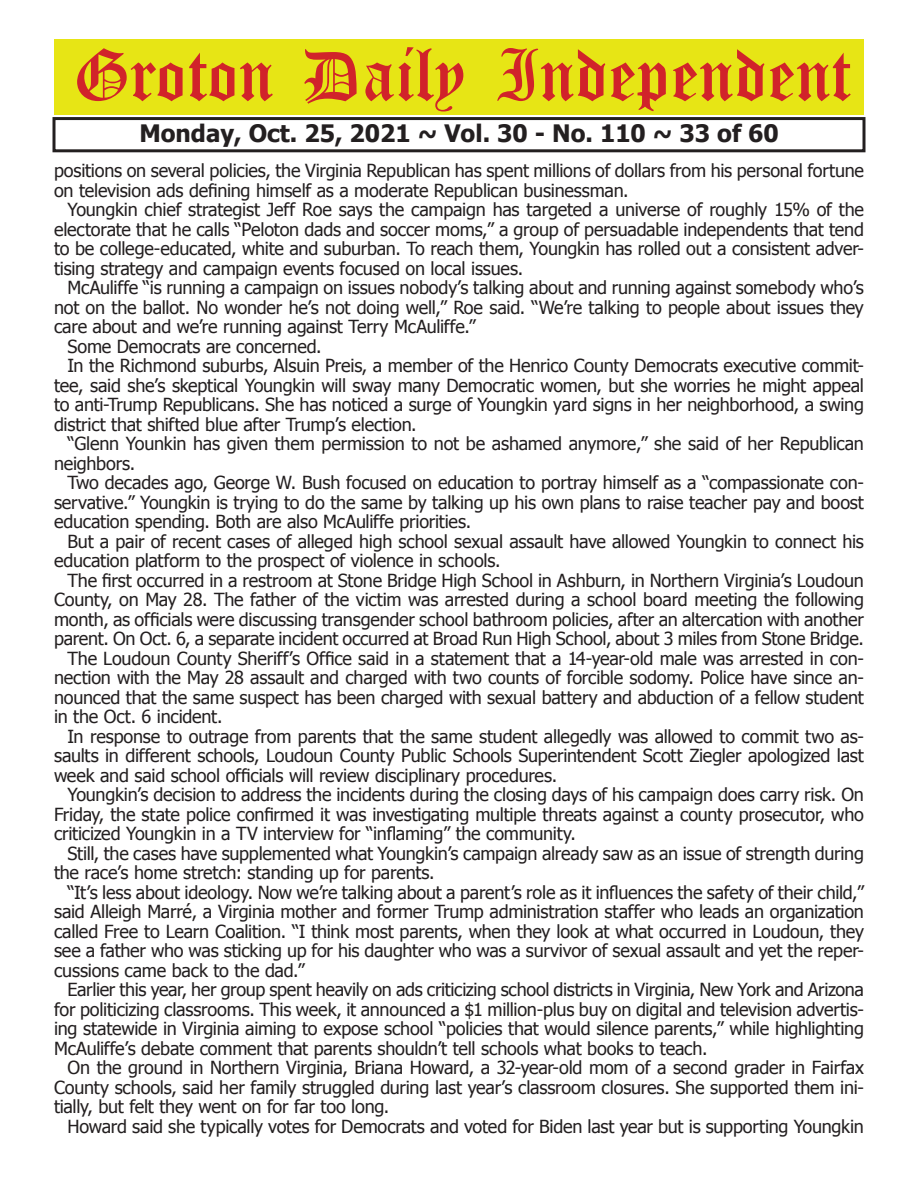
<style>
.page{position:relative;width:918px;height:1188px;background:#fff}
.page>*{position:absolute;margin:0;border:0;box-sizing:border-box;transform-origin:0 0}
.t1{font:54px "Old English Five";color:#d1232a}
.t2{font:700 24px "Tahoma";color:#231f20}
.t3{font:18px/19.5px "Tahoma";letter-spacing:-.01em;color:#231f20}
</style>
<div class="page">
<div style="left:52px;top:117px;width:814px;height:35px;border:3px solid #231f20"></div>
<div style="left:54px;top:40px;width:810px;height:75px;background:#e7e515"></div>
<h1 class="t1" style="left:73px;top:50px;width:779px">Groton Daily Independent</h1>
<h2 class="t2" style="left:139px;top:116px;width:641px">Monday, Oct. 25, 2021 ~ Vol. 30 - No. 110 ~ 33 of 60</h2>
<p class="t3" style="left:54px;top:160px;width:811px">positions on several policies, the Virginia Republican has spent millions of dollars from his personal fortune on television ads defining himself as a moderate Republican businessman.</p>
<p class="t3" style="left:54px;top:199px;width:812px;text-align:justify;text-indent:14px">Youngkin chief strategist Jeff Roe says the campaign has targeted a universe of roughly 15% of the electorate that he calls “Peloton dads and soccer moms,” a group of persuadable independents that tend to be college-educated, white and suburban. To reach them, Youngkin has rolled out a consistent adver&shy;tising strategy and campaign events focused on local issues.</p>
<p class="t3" style="left:68px;top:277px;width:798px">McAuliffe “is running a campaign on issues nobody’s talking about and running against somebody who’s</p>
<p class="t3" style="left:54px;top:297px;width:811px">not on the ballot. No wonder he’s not doing well,” Roe said. “We’re talking to people about issues they</p>
<p class="t3" style="left:54px;top:316px;width:423px">care about and we’re running against Terry McAuliffe.”</p>
<p class="t3" style="left:68px;top:336px;width:256px">Some Democrats are concerned.</p>
<p class="t3" style="left:68px;top:355px;width:798px">In the Richmond suburbs, Alsuin Preis, a member of the Henrico County Democrats executive commit-</p>
<p class="t3" style="left:54px;top:375px;width:811px">tee, said she’s skeptical Youngkin will sway many Democratic women, but she worries he might appeal</p>
<p class="t3" style="left:54px;top:394px;width:812px">to anti-Trump Republicans. She has noticed a surge of Youngkin yard signs in her neighborhood, a swing</p>
<p class="t3" style="left:54px;top:414px;width:364px">district that shifted blue after Trump’s election.</p>
<p class="t3" style="left:68px;top:433px;width:798px">“Glenn Younkin has given them permission to not be ashamed anymore,” she said of her Republican</p>
<p class="t3" style="left:54px;top:453px;width:83px">neighbors.</p>
<p class="t3" style="left:68px;top:472px;width:798px">Two decades ago, George W. Bush focused on education to portray himself as a “compassionate con-</p>
<p class="t3" style="left:54px;top:492px;width:811px">servative.” Youngkin is trying to do the same by talking up his own plans to raise teacher pay and boost</p>
<p class="t3" style="left:54px;top:511px;width:419px">education spending. Both are also McAuliffe priorities.</p>
<p class="t3" style="left:68px;top:531px;width:798px">But a pair of recent cases of alleged high school sexual assault have allowed Youngkin to connect his</p>
<p class="t3" style="left:54px;top:550px;width:448px">education platform to the prospect of violence in schools.</p>
<p class="t3" style="left:68px;top:570px;width:798px">The first occurred in a restroom at Stone Bridge High School in Ashburn, in Northern Virginia’s Loudoun</p>
<p class="t3" style="left:54px;top:589px;width:812px">County, on May 28. The father of the victim was arrested during a school board meeting the following</p>
<p class="t3" style="left:54px;top:609px;width:811px">month, as officials were discussing transgender school bathroom policies, after an altercation with another</p>
<p class="t3" style="left:54px;top:628px;width:812px">parent. On Oct. 6, a separate incident occurred at Broad Run High School, about 3 miles from Stone Bridge.</p>
<p class="t3" style="left:68px;top:648px;width:798px">The Loudoun County Sheriff’s Office said in a statement that a 14-year-old male was arrested in con-</p>
<p class="t3" style="left:54px;top:667px;width:812px">nection with the May 28 assault and charged with two counts of forcible sodomy. Police have since an-</p>
<p class="t3" style="left:54px;top:687px;width:811px">nounced that the same suspect has been charged with sexual battery and abduction of a fellow student</p>
<p class="t3" style="left:54px;top:706px;width:170px">in the Oct. 6 incident.</p>
<p class="t3" style="left:68px;top:726px;width:798px">In response to outrage from parents that the same student allegedly was allowed to commit two as-</p>
<p class="t3" style="left:54px;top:745px;width:811px">saults in different schools, Loudoun County Public Schools Superintendent Scott Ziegler apologized last</p>
<p class="t3" style="left:54px;top:765px;width:505px">week and said school officials will review disciplinary procedures.</p>
<p class="t3" style="left:68px;top:784px;width:798px">Youngkin’s decision to address the incidents during the closing days of his campaign does carry risk. On</p>
<p class="t3" style="left:54px;top:804px;width:811px">Friday, the state police confirmed it was investigating multiple threats against a county prosecutor, who</p>
<p class="t3" style="left:54px;top:823px;width:523px">criticized Youngkin in a TV interview for “inflaming” the community.</p>
<p class="t3" style="left:68px;top:843px;width:798px">Still, the cases have supplemented what Youngkin’s campaign already saw as an issue of strength during</p>
<p class="t3" style="left:54px;top:862px;width:382px">the race’s home stretch: standing up for parents.</p>
<p class="t3" style="left:68px;top:882px;width:798px">“It’s less about ideology. Now we’re talking about a parent’s role as it influences the safety of their child,”</p>
<p class="t3" style="left:54px;top:901px;width:812px">said Alleigh Marré, a Virginia mother and former Trump administration staffer who leads an organization</p>
<p class="t3" style="left:54px;top:921px;width:812px">called Free to Learn Coalition. “I think most parents, when they look at what occurred in Loudoun, they</p>
<p class="t3" style="left:54px;top:940px;width:812px">see a father who was sticking up for his daughter who was a survivor of sexual assault and yet the reper-</p>
<p class="t3" style="left:54px;top:960px;width:252px">cussions came back to the dad.”</p>
<p class="t3" style="left:68px;top:979px;width:798px">Earlier this year, her group spent heavily on ads criticizing school districts in Virginia, New York and Arizona</p>
<p class="t3" style="left:54px;top:999px;width:812px">for politicizing classrooms. This week, it announced a $1 million-plus buy on digital and television advertis-</p>
<p class="t3" style="left:54px;top:1018px;width:811px">ing statewide in Virginia aiming to expose school “policies that would silence parents,” while highlighting</p>
<p class="t3" style="left:54px;top:1038px;width:655px">McAuliffe’s debate comment that parents shouldn’t tell schools what books to teach.</p>
<p class="t3" style="left:68px;top:1057px;width:798px">On the ground in Northern Virginia, Briana Howard, a 32-year-old mom of a second grader in Fairfax</p>
<p class="t3" style="left:54px;top:1077px;width:812px">County schools, said her family struggled during last year’s classroom closures. She supported them ini-</p>
<p class="t3" style="left:54px;top:1096px;width:337px">tially, but felt they went on for far too long.</p>
<p class="t3" style="left:68px;top:1116px;width:798px">Howard said she typically votes for Democrats and voted for Biden last year but is supporting Youngkin</p>
</div>
